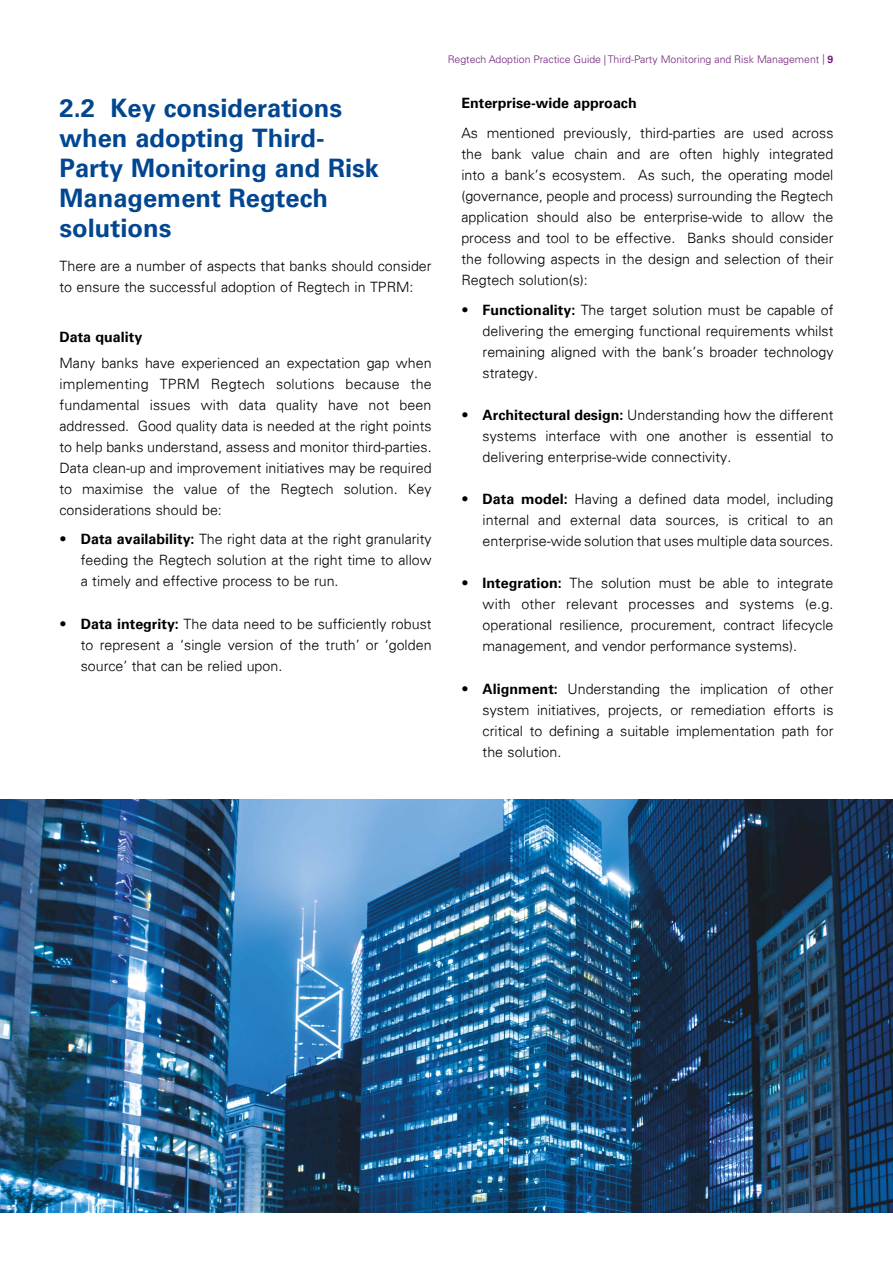
<style>
.page{position:relative;width:893px;height:1263px;background:#fff}
.page>*{position:absolute;margin:0;border:0;box-sizing:border-box;transform-origin:0 0}
.SVY_-_inside___body{font:700 25.5px/30px "Univers 65";color:#004690}
.SVY_-_inside___body-2{font:300 14.25px/21px "Univers 45";color:#000;text-align:justify}
.SVY_-_inside___body-3{font:700 14.25px "Univers 65";color:#000}
.t1{font:300 10.5px "Univers LT Std";color:#72217b}
.s1{font-family:"Univers 65";font-weight:700}
</style>
<div class="page">
<img style="left:0;top:799px;width:893px;height:413px">
<p class="SVY_-_inside___body" style="left:60px;top:93px;width:321px">2.2 Key considerations when adopting Third-<br>Party Monitoring and Risk<br>Management Regtech solutions</p>
<p class="SVY_-_inside___body-2" style="left:60px;top:255px;width:374px">There are a number of aspects that banks should consider to ensure the successful adoption of Regtech in TPRM:</p>
<p class="SVY_-_inside___body-3" style="left:60px;top:329px;width:84px">Data quality</p>
<p class="SVY_-_inside___body-2" style="left:60px;top:352px;width:374px">Many banks have experienced an expectation gap when implementing TPRM Regtech solutions because the fundamental issues with data quality have not been addressed. Good quality data is needed at the right points to help banks understand, assess and monitor third-parties.<br>Data clean-up and improvement initiatives may be required to maximise the value of the Regtech solution. Key considerations should be:</p>
<p class="SVY_-_inside___body-2" style="left:81px;top:529px;width:352px;text-indent:-21px">• <span class="s1">Data availability:</span> The right data at the right granularity feeding the Regtech solution at the right time to allow a timely and effective process to be run.</p>
<p class="SVY_-_inside___body-2" style="left:81px;top:613px;width:352px;text-indent:-21px">• <span class="s1">Data integrity:</span> The data need to be sufficiently robust to represent a ‘single version of the truth’ or ‘golden source’ that can be relied upon.</p>
<p class="t1" style="left:448px;top:53px;width:387px">Regtech Adoption Practice Guide | Third-Party Monitoring and Risk Management | <span class="s1">9</span></p>
<p class="SVY_-_inside___body-3" style="left:461px;top:95px;width:177px">Enterprise-wide approach</p>
<p class="SVY_-_inside___body-2" style="left:461px;top:122px;width:374px">As mentioned previously, third-parties are used across the bank value chain and are often highly integrated into a bank’s ecosystem. As such, the operating model (governance, people and process) surrounding the Regtech application should also be enterprise-wide to allow the process and tool to be effective. Banks should consider the following aspects in the design and selection of their Regtech solution(s):</p>
<p class="SVY_-_inside___body-2" style="left:483px;top:299px;width:352px;text-indent:-21px">• <span class="s1">Functionality:</span> The target solution must be capable of delivering the emerging functional requirements whilst remaining aligned with the bank’s broader technology strategy.</p>
<p class="SVY_-_inside___body-2" style="left:483px;top:404px;width:352px;text-indent:-21px">• <span class="s1">Architectural design:</span> Understanding how the different systems interface with one another is essential to delivering enterprise-wide connectivity.</p>
<p class="SVY_-_inside___body-2" style="left:483px;top:488px;width:352px;text-indent:-21px">• <span class="s1">Data model:</span> Having a defined data model, including internal and external data sources, is critical to an enterprise-wide solution that uses multiple data sources.</p>
<p class="SVY_-_inside___body-2" style="left:483px;top:573px;width:352px;text-indent:-21px">• <span class="s1">Integration:</span> The solution must be able to integrate with other relevant processes and systems (e.g. operational resilience, procurement, contract lifecycle management, and vendor performance systems).</p>
<p class="SVY_-_inside___body-2" style="left:483px;top:678px;width:352px;text-indent:-21px">• <span class="s1">Alignment:</span> Understanding the implication of other system initiatives, projects, or remediation efforts is critical to defining a suitable implementation path for the solution.</p>
</div>
